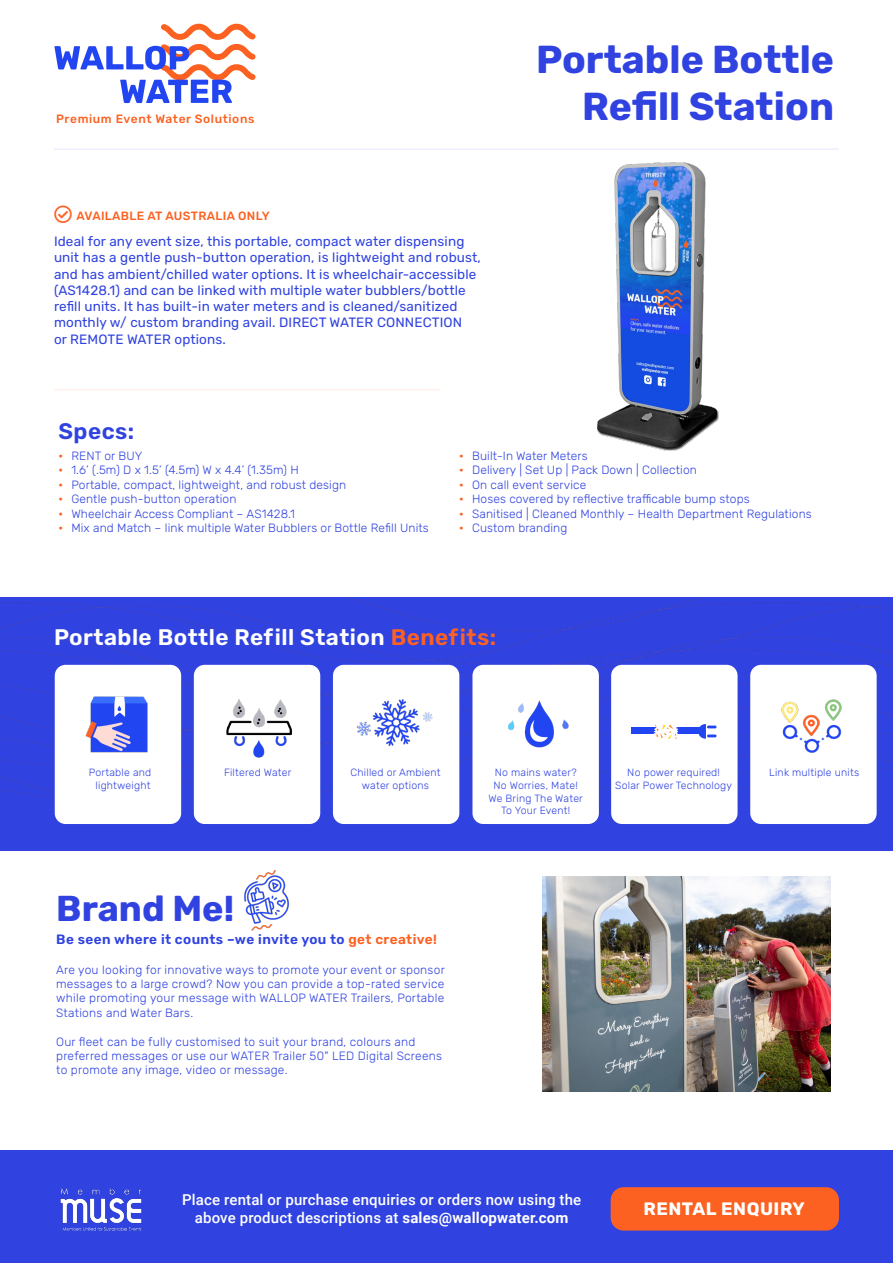
<style>
.page{position:relative;width:893px;height:1263px;background:#fff}
.page>*{position:absolute;margin:0;border:0;box-sizing:border-box;transform-origin:0 0}
.Fleet_Title_Name{font:700 39px/46.8px "Rubik";color:#3043e0;text-align:right}
.Fleet_Title_Name-2{font:700 36px "Rubik";color:#3043e0}
.t1{font:600 22.5px "Rubik";letter-spacing:.02em;color:#fff}
.t2{font:600 22.5px "Rubik";letter-spacing:.02em;color:#3043e0}
.t3{font:700 18px "Rubik";letter-spacing:.03em;color:#fff}
.t4{font:500 15px/18px "Roboto";letter-spacing:.01em;color:#fff;text-align:center}
.Subheadline_text{font:13.5px/16.2px "Rubik";letter-spacing:.01em;color:#3043e0}
.Body_1{font:600 13.5px "Rubik";letter-spacing:.03em;color:#3043e0}
.Brand_me_Text{font:300 12px/14.4px "Rubik";letter-spacing:.01em;color:#3043e0;text-align:justify}
.Body_1-2{font:500 12px "Rubik";letter-spacing:.05em;color:#fc6121}
.Body_1-3{font:500 12px "Rubik";letter-spacing:.03em;color:#fc6121}
.Benefit_Text{font:300 10.5px/12.6px "Rubik";letter-spacing:.02em;color:#3043e0;text-align:center}
.s1{font-weight:600;color:#fc6121}
.s2{color:#fc6121}
.s3{font-weight:700}
</style>
<div class="page">
<div style="left:0;top:1150px;width:893px;height:113px;background:#3043e0"></div>
<div style="left:0;top:597px;width:893px;height:253px;background:#3043e0"></div>
<img style="left:0;top:597px;width:892px;height:208px">
<div style="left:611px;top:1187px;width:228px;height:43px;background:#fc6121;border-radius:13px"></div>
<svg style="left:54px;top:24px;width:201px;height:79px"></svg>
<hr style="left:54px;top:148px;width:785px;height:2px;background:#eaecfc">
<div style="left:472px;top:665px;width:127px;height:159px;background:#fff;border-radius:11px"></div>
<div style="left:55px;top:665px;width:126px;height:159px;background:#fff;border-radius:11px"></div>
<img style="left:85px;top:696px;width:63px;height:57px">
<div style="left:333px;top:665px;width:126px;height:159px;background:#fff;border-radius:11px"></div>
<img style="left:356px;top:699px;width:77px;height:47px">
<img style="left:508px;top:700px;width:61px;height:48px">
<div style="left:194px;top:665px;width:126px;height:159px;background:#fff;border-radius:11px"></div>
<img style="left:226px;top:699px;width:66px;height:59px">
<div style="left:611px;top:665px;width:126px;height:159px;background:#fff;border-radius:11px"></div>
<div style="left:631px;top:727px;width:69px;height:7px;background:#2245f2"></div>
<svg style="left:698px;top:724px;width:18px;height:15px"></svg>
<svg style="left:653px;top:724px;width:25px;height:15px"></svg>
<img style="left:543px;top:876px;width:287px;height:216px">
<img style="left:244px;top:870px;width:45px;height:61px">
<div style="left:750px;top:665px;width:127px;height:159px;background:#fff;border-radius:11px"></div>
<img style="left:781px;top:699px;width:61px;height:54px">
<img style="left:598px;top:162px;width:121px;height:288px">
<img style="left:60px;top:1187px;width:82px;height:44px">
<hr style="left:54px;top:389px;width:387px;height:1px;background:#ffefe9">
<p class="Body_1-2" style="left:56px;top:112px;width:200px">Premium Event Water Solutions</p>
<p class="Body_1-3" style="left:76px;top:209px;width:195px">AVAILABLE AT AUSTRALIA ONLY</p>
<p class="Subheadline_text" style="left:54px;top:234px;width:428px">Ideal for any event size, this portable, compact water dispensing unit has a gentle push-button operation, is lightweight and robust, and has ambient/chilled water options. It is wheelchair-accessible (AS1428.1) and can be linked with multiple water bubblers/bottle refill units. It has built-in water meters and is cleaned/sanitized monthly w/ custom branding avail. DIRECT WATER CONNECTION<br>or REMOTE WATER options.</p>
<p class="t2" style="left:58px;top:418px;width:77px">Specs:</p>
<p class="Fleet_Title_Name" style="left:536px;top:37px;width:300px">Portable Bottle<br>Refill Station</p>
<p class="Brand_me_Text" style="left:58px;top:449px;width:85px"><span class="s1">•</span> RENT or BUY</p>
<p class="Brand_me_Text" style="left:58px;top:463px;width:242px"><span class="s1">•</span> 1.6’ (.5m) D x 1.5’ (4.5m) W x 4.4’ (1.35m) H</p>
<p class="Brand_me_Text" style="left:58px;top:478px;width:289px"><span class="s1">•</span> Portable, compact, lightweight, and robust design</p>
<p class="Brand_me_Text" style="left:58px;top:492px;width:180px"><span class="s1">•</span> Gentle push-button operation</p>
<p class="Brand_me_Text" style="left:58px;top:506px;width:238px"><span class="s1">•</span> Wheelchair Access Compliant – AS1428.1</p>
<p class="Brand_me_Text" style="left:58px;top:521px;width:372px"><span class="s1">•</span> Mix and Match – link multiple Water Bubblers or Bottle Refill Units</p>
<p class="Brand_me_Text" style="left:459px;top:449px;width:130px"><span class="s1">•</span> Built-In Water Meters</p>
<p class="Brand_me_Text" style="left:459px;top:463px;width:239px"><span class="s1">•</span> Delivery | Set Up | Pack Down | Collection</p>
<p class="Brand_me_Text" style="left:459px;top:478px;width:128px"><span class="s1">•</span> On call event service</p>
<p class="Brand_me_Text" style="left:459px;top:492px;width:292px"><span class="s1">•</span> Hoses covered by reflective trafficable bump stops</p>
<p class="Brand_me_Text" style="left:459px;top:506px;width:354px"><span class="s1">•</span> Sanitised | Cleaned Monthly – Health Department Regulations</p>
<p class="Brand_me_Text" style="left:459px;top:521px;width:110px"><span class="s1">•</span> Custom branding</p>
<p class="t1" style="left:54px;top:625px;width:444px">Portable Bottle Refill Station <span class="s2">Benefits:</span></p>
<p class="Benefit_Text" style="left:89px;top:767px;width:64px">Portable and lightweight</p>
<p class="Benefit_Text" style="left:350px;top:767px;width:91px">Chilled or Ambient water options</p>
<p class="Benefit_Text" style="left:224px;top:767px;width:69px">Filtered Water</p>
<p class="Benefit_Text" style="left:627px;top:767px;width:94px">No power required!</p>
<p class="Benefit_Text" style="left:615px;top:779px;width:118px">Solar Power Technology</p>
<p class="Benefit_Text" style="left:488px;top:767px;width:96px">No mains water?<br>No Worries, Mate!<br>We Bring The Water<br>To Your Event!</p>
<p class="Fleet_Title_Name-2" style="left:56px;top:889px;width:179px">Brand Me!</p>
<p class="Body_1" style="left:56px;top:931px;width:382px">Be seen where it counts –we invite you to <span class="s2">get creative!</span></p>
<p class="Brand_me_Text" style="left:56px;top:962px;width:390px">Are you looking for innovative ways to promote your event or sponsor messages to a large crowd? Now you can provide a top-rated service while promoting your message with WALLOP WATER Trailers, Portable Stations and Water Bars.</p>
<p class="Brand_me_Text" style="left:56px;top:1034px;width:387px;text-align:left">Our fleet can be fully customised to suit your brand, colours and preferred messages or use our WATER Trailer 50" LED Digital Screens to promote any image, video or message.</p>
<p class="Benefit_Text" style="left:769px;top:767px;width:92px">Link multiple units</p>
<p class="t4" style="left:182px;top:1190px;width:400px">Place rental or purchase enquiries or orders now using the above product descriptions at <span class="s3">sales@wallopwater.com</span></p>
<p class="t3" style="left:643px;top:1199px;width:163px">RENTAL ENQUIRY</p>
</div>
